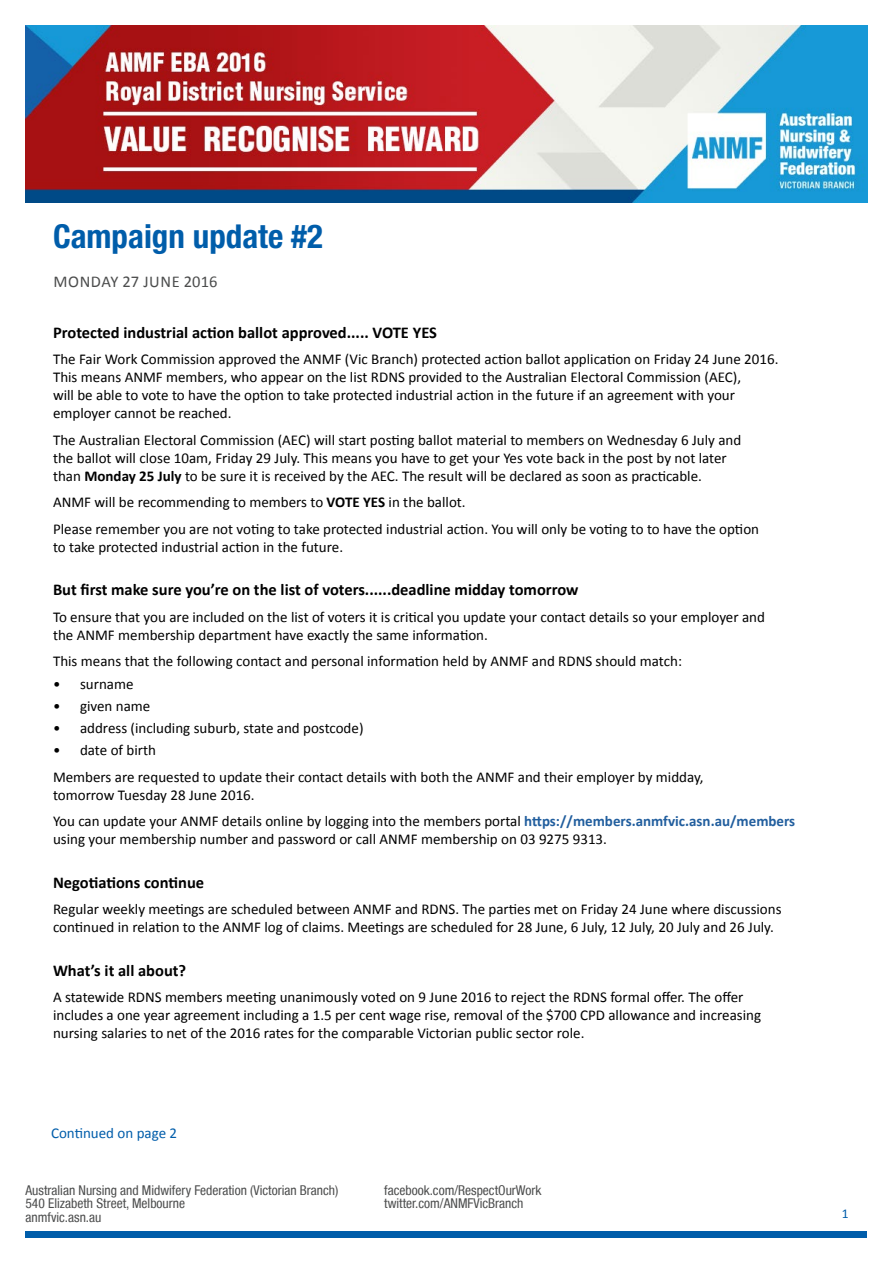
<style>
.page{position:relative;width:893px;height:1263px;background:#fff}
.page>*{position:absolute;margin:0;border:0;box-sizing:border-box;transform-origin:0 0}
.t1{font:700 condensed 33px "Helvetica Neue LT Std";color:#005daa}
.t2{font:700 16.5px "Calibri";color:#000}
.t3{font:16.5px "Calibri";letter-spacing:.03em;color:#4c4d4d}
.t4{font:15px/18px "Calibri";color:#000}
.t5{font:15px "Calibri";color:#005daa}
.t6{font:condensed 13.5px/13.5px "Helvetica Neue LT";color:#4c4d4d}
.t7{font:13.5px "Calibri";color:#005daa}
.s1{font-weight:700}
.s2{font-weight:700;color:#215e9e}
</style>
<div class="page">
<div style="left:26px;top:1231px;width:841px;height:6px;background:#005daa"></div>
<img style="left:26px;top:26px;width:841px;height:176px">
<h1 class="t1" style="left:53px;top:216px;width:271px">Campaign update #2</h1>
<p class="t3" style="left:53px;top:271px;width:166px">MONDAY 27 JUNE 2016</p>
<p class="t2" style="left:53px;top:322px;width:385px">Protected industrial action ballot approved..... VOTE YES</p>
<p class="t4" style="left:53px;top:350px;width:727px">The Fair Work Commission approved the ANMF (Vic Branch) protected action ballot application on Friday 24 June 2016.<br>This means ANMF members, who appear on the list RDNS provided to the Australian Electoral Commission (AEC),<br>will be able to vote to have the option to take protected industrial action in the future if an agreement with your employer cannot be reached.</p>
<p class="t4" style="left:53px;top:431px;width:690px">The Australian Electoral Commission (AEC) will start posting ballot material to members on Wednesday 6 July and the ballot will close 10am, Friday 29 July. This means you have to get your Yes vote back in the post by not later than <span class="s1">Monday 25 July</span> to be sure it is received by the AEC. The result will be declared as soon as practicable.</p>
<p class="t4" style="left:53px;top:489px;width:708px;line-height:26.5px">ANMF will be recommending to members to <span class="s1">VOTE YES</span> in the ballot.<br>Please remember you are not voting to take protected industrial action. You will only be voting to to have the option</p>
<p class="t4" style="left:53px;top:538px;width:292px">to take protected industrial action in the future.</p>
<p class="t2" style="left:53px;top:579px;width:527px">But first make sure you’re on the list of voters......deadline midday tomorrow</p>
<p class="t4" style="left:53px;top:608px;width:713px">To ensure that you are included on the list of voters it is critical you update your contact details so your employer and the ANMF membership department have exactly the same information.</p>
<p class="t4" style="left:53px;top:652px;width:630px">This means that the following contact and personal information held by ANMF and RDNS should match:</p>
<p class="t4" style="left:53px;top:675px;width:82px">• surname</p>
<p class="t4" style="left:53px;top:697px;width:99px">• given name</p>
<p class="t4" style="left:53px;top:719px;width:312px">• address (including suburb, state and postcode)</p>
<p class="t4" style="left:53px;top:737px;width:652px;line-height:26.5px">• date of birth<br>Members are requested to update their contact details with both the ANMF and their employer by midday,</p>
<p class="t4" style="left:53px;top:781px;width:744px;line-height:26.5px">tomorrow Tuesday 28 June 2016.<br>You can update your ANMF details online by logging into the members portal <span class="s2">https://members.anmfvic.asn.au/members</span></p>
<p class="t4" style="left:53px;top:830px;width:555px">using your membership number and password or call ANMF membership on 03 9275 9313.</p>
<p class="t2" style="left:53px;top:872px;width:153px">Negotiations continue</p>
<p class="t4" style="left:53px;top:900px;width:730px">Regular weekly meetings are scheduled between ANMF and RDNS. The parties met on Friday 24 June where discussions continued in relation to the ANMF log of claims. Meetings are scheduled for 28 June, 6 July, 12 July, 20 July and 26 July.</p>
<p class="t2" style="left:53px;top:960px;width:135px">What’s it all about?</p>
<p class="t4" style="left:53px;top:988px;width:710px">A statewide RDNS members meeting unanimously voted on 9 June 2016 to reject the RDNS formal offer. The offer includes a one year agreement including a 1.5 per cent wage rise, removal of the $700 CPD allowance and increasing nursing salaries to net of the 2016 rates for the comparable Victorian public sector role.</p>
<p class="t5" style="left:51px;top:1124px;width:128px">Continued on page 2</p>
<p class="t6" style="left:26px;top:1183px;width:314px">Australian Nursing and Midwifery Federation (Victorian Branch)<br>540 Elizabeth Street, Melbourne<br>anmfvic.asn.au</p>
<p class="t6" style="left:384px;top:1183px;width:159px">facebook.com/RespectOurWork twitter.com/ANMFVicBranch</p>
<p class="t7" style="left:842px;top:1205px;width:8px">1</p>
</div>
